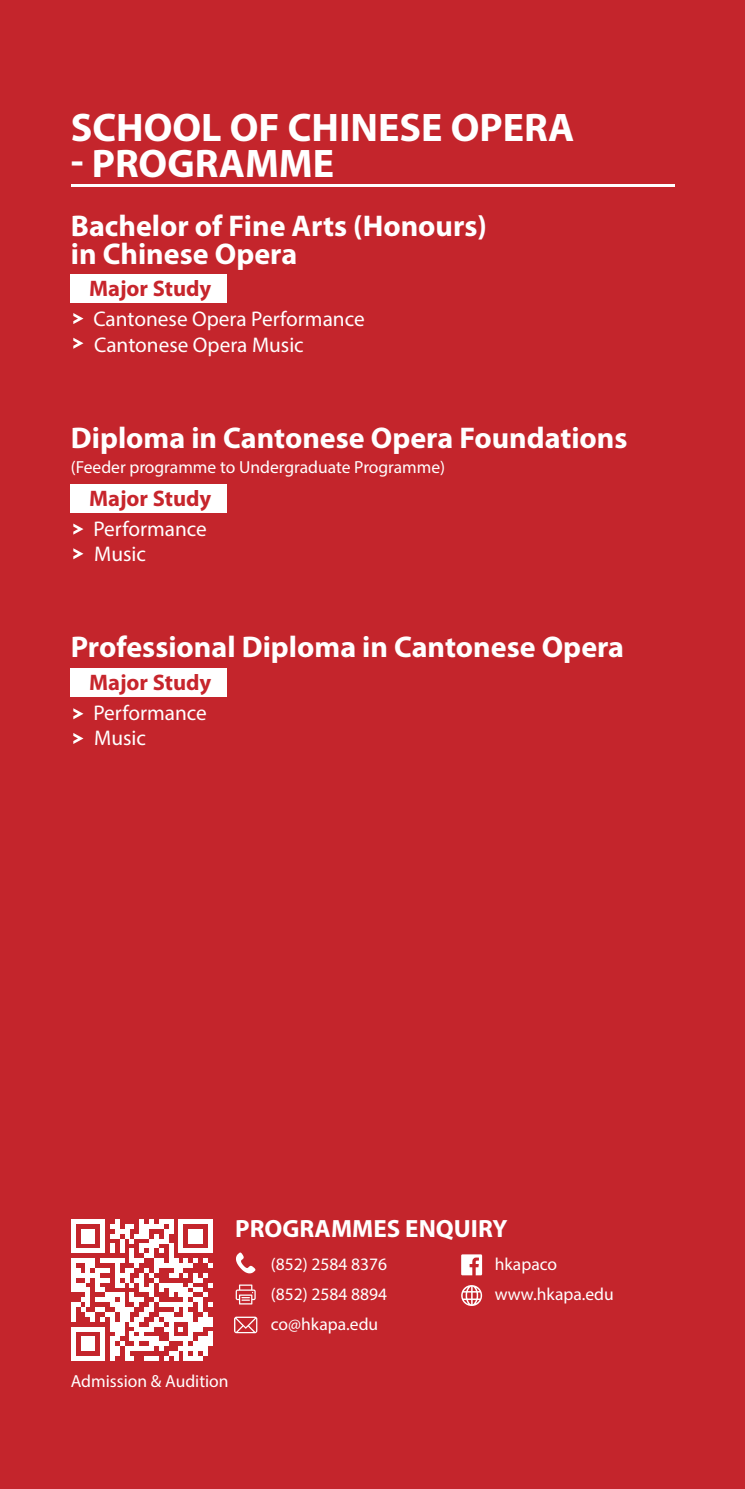
<style>
.page{position:relative;width:745px;height:1489px;background:#fff}
.page>*{position:absolute;margin:0;border:0;box-sizing:border-box;transform-origin:0 0}
.t1{font:700 40px "Myriad Pro";color:#fff}
.t2{font:700 30px/27.5px "Myriad Pro";color:#fff}
.t3{font:700 25px "Myriad Pro";color:#fff}
.t4{font:700 22.5px "Myriad Pro";color:#c7252c}
.t5{font:21.25px/25.5px "Myriad Pro";color:#fff}
.t6{font:17.5px/30px "Myriad Pro";color:#fff;text-align:justify}
</style>
<div class="page">
<div style="left:0;top:0;width:744px;height:1488px;background:#c4252c"></div>
<div style="left:71px;top:274px;width:156px;height:28px;background:#fff"></div>
<div style="left:71px;top:484px;width:156px;height:28px;background:#fff"></div>
<div style="left:71px;top:668px;width:156px;height:28px;background:#fff"></div>
<hr style="left:71px;top:185px;width:602px;height:2px;background:#fff">
<svg style="left:73px;top:313px;width:10px;height:11px"></svg>
<svg style="left:73px;top:338px;width:10px;height:11px"></svg>
<svg style="left:73px;top:523px;width:10px;height:11px"></svg>
<svg style="left:73px;top:548px;width:10px;height:11px"></svg>
<svg style="left:73px;top:708px;width:10px;height:11px"></svg>
<svg style="left:73px;top:733px;width:10px;height:11px"></svg>
<svg style="left:236px;top:1252px;width:19px;height:21px"></svg>
<svg style="left:235px;top:1284px;width:20px;height:20px"></svg>
<svg style="left:234px;top:1316px;width:23px;height:17px"></svg>
<svg style="left:461px;top:1285px;width:21px;height:20px"></svg>
<svg style="left:461px;top:1254px;width:21px;height:21px"></svg>
<svg style="left:71px;top:1219px;width:141px;height:141px"></svg>
<h1 class="t1" style="left:71px;top:101px;width:505px">SCHOOL OF CHINESE OPERA</h1>
<h1 class="t1" style="left:71px;top:137px;width:265px">- PROGRAMME</h1>
<h2 class="t2" style="left:71px;top:211px;width:417px">Bachelor of Fine Arts (Honours) in Chinese Opera</h2>
<p class="t4" style="left:89px;top:274px;width:124px">Major Study</p>
<p class="t5" style="left:93px;top:306px;width:273px">Cantonese Opera Performance<br>Cantonese Opera Music</p>
<h2 class="t2" style="left:71px;top:423px;width:558px">Diploma in Cantonese Opera Foundations</h2>
<p class="t6" style="left:71px;top:452px;width:375px">(Feeder programme to Undergraduate Programme)</p>
<p class="t4" style="left:89px;top:483px;width:124px">Major Study</p>
<p class="t5" style="left:93px;top:515px;width:115px">Performance<br>Music</p>
<h2 class="t2" style="left:71px;top:632px;width:554px">Professional Diploma in Cantonese Opera</h2>
<p class="t4" style="left:89px;top:667px;width:124px">Major Study</p>
<p class="t5" style="left:93px;top:699px;width:115px">Performance<br>Music</p>
<h3 class="t3" style="left:235px;top:1211px;width:273px">PROGRAMMES ENQUIRY</h3>
<p class="t6" style="left:71px;top:1365px;width:159px">Admission &amp; Audition</p>
<p class="t6" style="left:271px;top:1248px;width:118px">(852) 2584 8376 (852) 2584 8894 co@hkapa.edu</p>
<p class="t6" style="left:494px;top:1248px;width:120px">hkapaco www.hkapa.edu</p>
</div>
